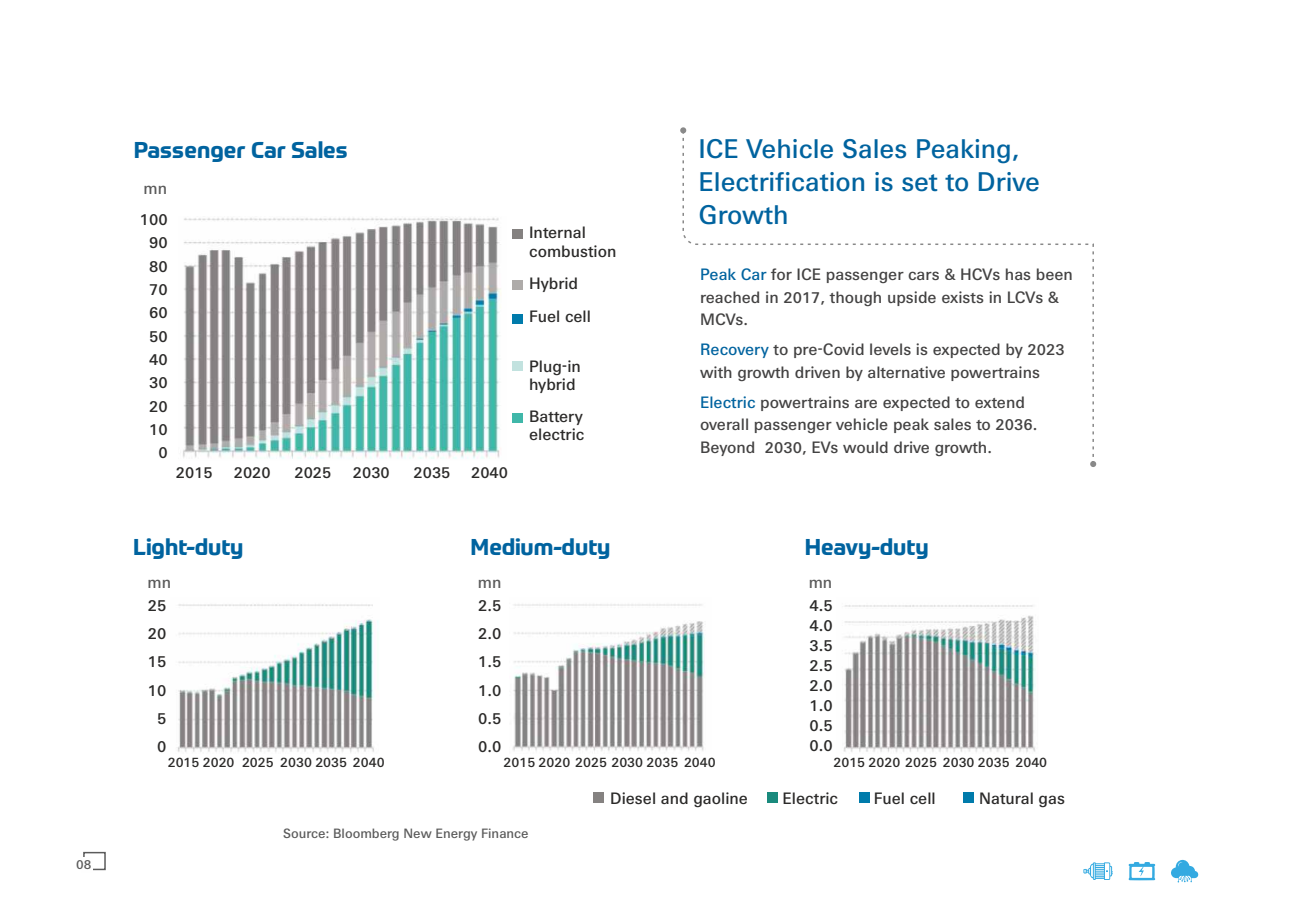
<style>
.page{position:relative;width:1289px;height:906px;background:#fff}
.page>*{position:absolute;margin:0;border:0;box-sizing:border-box;transform-origin:0 0}
.t1{font:500 27px/32.8px "ZF Sans";color:#00639f}
.t2{font:700 22.5px "Prometo";color:#00639f}
.t3{font:500 16.5px/22.5px "ZF Sans";color:#434242}
.t4{font:500 16.5px/28.2px "ZF Sans";color:#2b2a29}
.t5{font:500 16.5px "ZF Sans";color:#5b5b5b}
.t6{font:500 16.35px "ZF Sans";color:#2b2a29}
.t7{font:500 14.1px "ZF Sans";color:#2b2a29}
.t8{font:500 13.5px "ZF Sans";color:#5b5b5b}
.s1{color:#00639f}
</style>
<div class="page">
<svg style="left:680px;top:127px;width:416px;height:340px"></svg>
<img style="left:183px;top:217px;width:318px;height:242px">
<img style="left:177px;top:604px;width:201px;height:149px">
<img style="left:512px;top:604px;width:193px;height:147px">
<img style="left:843px;top:605px;width:193px;height:148px">
<div style="left:512px;top:229px;width:10px;height:10px;background:#848180"></div>
<div style="left:512px;top:280px;width:10px;height:10px;background:#aeaba9"></div>
<div style="left:512px;top:314px;width:10px;height:10px;background:#007bab"></div>
<div style="left:512px;top:361px;width:10px;height:10px;background:#c2e2df"></div>
<div style="left:512px;top:413px;width:10px;height:10px;background:#40b7a9"></div>
<div style="left:593px;top:792px;width:11px;height:10px;background:#858281"></div>
<div style="left:767px;top:792px;width:11px;height:10px;background:#1a8a7d"></div>
<div style="left:859px;top:792px;width:11px;height:10px;background:#007bab"></div>
<div style="left:963px;top:792px;width:10px;height:10px;background:#007bab"></div>
<div style="left:83px;top:852px;width:23px;height:18px;border:2px solid #5b5b5b"></div>
<div style="left:81px;top:857px;width:12px;height:16px;background:#fefefe"></div>
<svg style="left:1083px;top:862px;width:29px;height:18px"></svg>
<svg style="left:1128px;top:862px;width:27px;height:18px"></svg>
<svg style="left:1171px;top:859px;width:27px;height:23px"></svg>
<p class="t8" style="left:76px;top:860px;width:17px">08</p>
<h2 class="t2" style="left:134px;top:141px;width:215px">Passenger Car Sales</h2>
<p class="t5" style="left:144px;top:182px;width:25px">mn</p>
<h1 class="t1" style="left:698px;top:136px;width:343px">ICE Vehicle Sales Peaking,<br>Electrification is set to Drive</h1>
<p class="t4" style="left:140px;top:208px;width:29px">100</p>
<h1 class="t1" style="left:698px;top:202px;width:91px">Growth</h1>
<p class="t4" style="left:149px;top:233px;width:20px;line-height:23.4px;text-align:center">90<br>80<br>70<br>60<br>50<br>40<br>30<br>20<br>10<br>0</p>
<p class="t4" style="left:529px;top:226px;width:89px;line-height:18.5px">Internal combustion</p>
<p class="t3" style="left:700px;top:265px;width:374px"><span class="s1">Peak Car</span> for ICE passenger cars &amp; HCVs has been reached in 2017, though upside exists in LCVs &amp;<br>MCVs.</p>
<p class="t3" style="left:700px;top:340px;width:366px"><span class="s1">Recovery</span> to pre-Covid levels is expected by 2023 with growth driven by alternative powertrains</p>
<p class="t3" style="left:700px;top:393px;width:339px"><span class="s1">Electric</span> powertrains are expected to extend overall passenger vehicle peak sales to 2036.<br>Beyond 2030, EVs would drive growth.</p>
<p class="t4" style="left:529px;top:270px;width:63px;line-height:32.1px">Hybrid<br>Fuel cell</p>
<p class="t4" style="left:529px;top:359px;width:53px;line-height:18.5px">Plug-in hybrid</p>
<p class="t4" style="left:529px;top:409px;width:57px;line-height:18.5px">Battery electric</p>
<p class="t6" style="left:176px;top:466px;width:38px">2015</p>
<p class="t6" style="left:234px;top:466px;width:38px">2020</p>
<p class="t6" style="left:294px;top:466px;width:38px">2025</p>
<p class="t6" style="left:353px;top:466px;width:38px">2030</p>
<p class="t6" style="left:413px;top:466px;width:38px">2035</p>
<p class="t6" style="left:471px;top:466px;width:38px">2040</p>
<h2 class="t2" style="left:133px;top:537px;width:112px">Light-duty</h2>
<h2 class="t2" style="left:470px;top:538px;width:141px">Medium-duty</h2>
<h2 class="t2" style="left:804px;top:538px;width:125px">Heavy-duty</h2>
<p class="t5" style="left:147px;top:576px;width:25px">mn</p>
<p class="t5" style="left:478px;top:576px;width:25px">mn</p>
<p class="t5" style="left:808px;top:576px;width:25px">mn</p>
<p class="t4" style="left:148px;top:593px;width:20px;text-align:center">25<br>20<br>15<br>10<br>5<br>0</p>
<p class="t4" style="left:478px;top:593px;width:25px;text-align:justify">2.5<br>2.0<br>1.5<br>1.0<br>0.5<br>0.0</p>
<p class="t4" style="left:809px;top:598px;width:25px;line-height:20px;text-align:justify">4.5<br>4.0<br>3.5<br>2.5<br>2.0<br>1.0<br>0.5<br>0.0</p>
<p class="t7" style="left:503px;top:757px;width:214px">2015 2020 2025 2030 2035 2040</p>
<p class="t7" style="left:833px;top:757px;width:215px">2015 2020 2025 2030 2035 2040</p>
<p class="t7" style="left:168px;top:757px;width:218px">2015 2020 2025 2030 2035 2040</p>
<p class="t8" style="left:283px;top:828px;width:247px">Source: Bloomberg New Energy Finance</p>
<p class="t4" style="left:610px;top:787px;width:139px">Diesel and gaoline</p>
<p class="t4" style="left:782px;top:787px;width:57px">Electric</p>
<p class="t4" style="left:873px;top:787px;width:63px">Fuel cell</p>
<p class="t4" style="left:979px;top:787px;width:87px">Natural gas</p>
</div>
